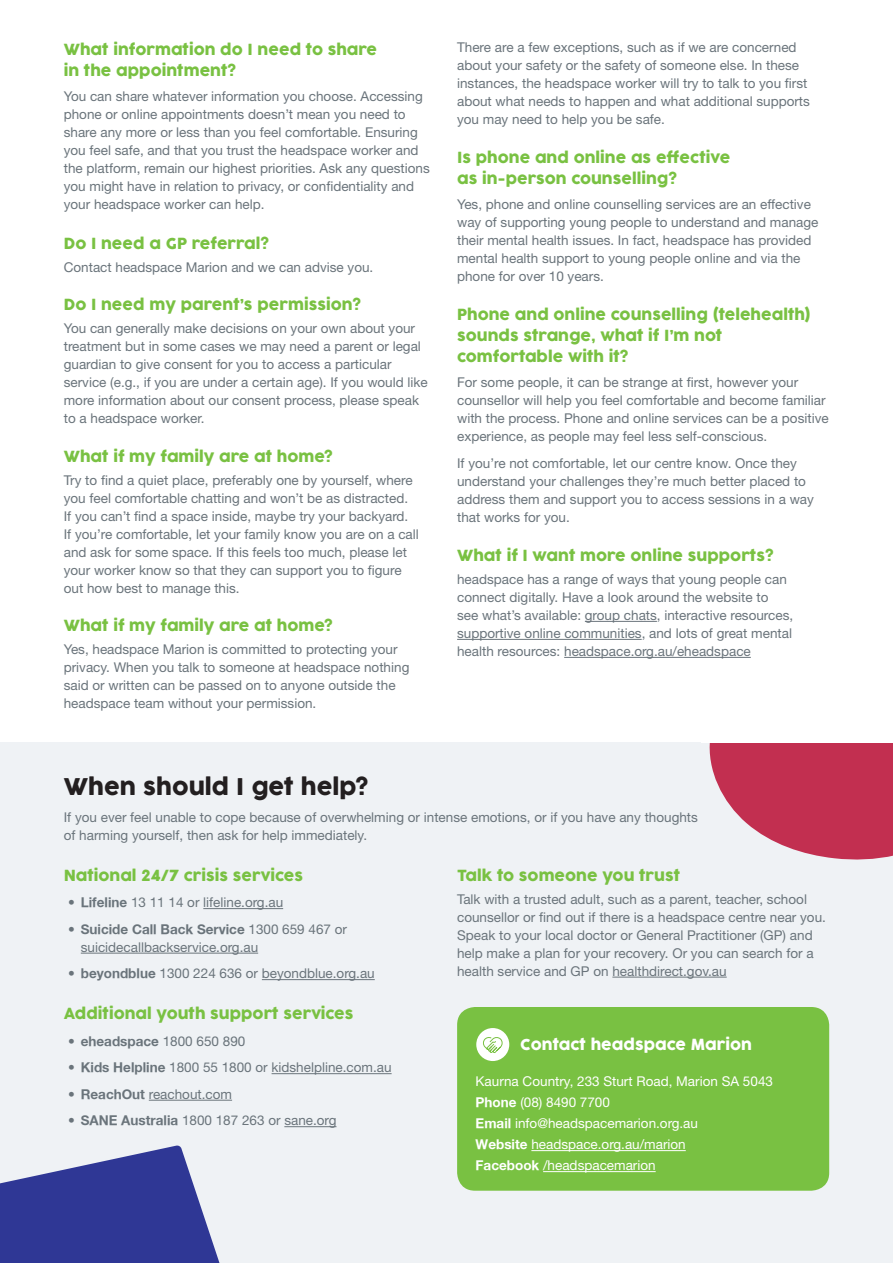
<style>
.page{position:relative;width:893px;height:1263px;background:#fff}
.page>*{position:absolute;margin:0;border:0;box-sizing:border-box;transform-origin:0 0}
.t1{font:22.5px "Cocogoose Pro";color:#231f20}
.t2{font:15px/21px "Cocogoose Pro";color:#79c142}
.t3{font:15px "Cocogoose Pro";color:#fff}
.t4{font:13.5px/18px "Helvetica Neue LT Pro";color:#6a747b}
.t5{font:13.5px "Helvetica Neue LT Pro";color:#fff}
.t6{font:700 13.5px "Helvetica Neue";color:#6a747b}
.s1{font-family:"Helvetica Neue";font-weight:700}
.s2{font-family:"Helvetica Neue LT Pro";font-weight:400}
</style>
<div class="page">
<div style="left:0;top:742px;width:893px;height:521px;background:#eff2f5"></div>
<hr style="left:203px;top:908px;width:80px;height:1px;background:#6a747b">
<hr style="left:81px;top:953px;width:177px;height:1px;background:#6a747b">
<hr style="left:262px;top:979px;width:113px;height:1px;background:#6a747b">
<hr style="left:272px;top:1073px;width:120px;height:1px;background:#6a747b">
<hr style="left:149px;top:1100px;width:83px;height:1px;background:#6a747b">
<hr style="left:284px;top:1126px;width:52px;height:1px;background:#6a747b">
<svg style="left:0;top:1145px;width:220px;height:118px"></svg>
<svg style="left:707px;top:742px;width:186px;height:118px;fill:#c22f50"></svg>
<div style="left:457px;top:1007px;width:372px;height:184px;background:#79c142;border-radius:18px"></div>
<hr style="left:612px;top:977px;width:115px;height:1px;background:#6a747b">
<div style="left:476px;top:1028px;width:33px;height:33px;background:#fff;border-radius:50%"></div>
<svg style="left:483px;top:1037px;width:20px;height:16px"></svg>
<hr style="left:531px;top:1150px;width:155px;height:1px;background:#fff">
<hr style="left:543px;top:1171px;width:113px;height:1px;background:#fff">
<hr style="left:585px;top:621px;width:72px;height:1px;background:#6a747b">
<hr style="left:457px;top:639px;width:185px;height:1px;background:#6a747b">
<hr style="left:564px;top:657px;width:187px;height:1px;background:#6a747b">
<p class="t2" style="left:64px;top:39px;width:315px">What information do I need to share in the appointment?</p>
<p class="t4" style="left:64px;top:87px;width:368px">You can share whatever information you choose. Accessing phone or online appointments doesn’t mean you need to share any more or less than you feel comfortable. Ensuring you feel safe, and that you trust the headspace worker and the platform, remain our highest priorities. Ask any questions you might have in relation to privacy, or confidentiality and your headspace worker can help.</p>
<p class="t2" style="left:64px;top:234px;width:207px">Do I need a GP referral?</p>
<p class="t4" style="left:64px;top:258px;width:311px">Contact headspace Marion and we can advise you.</p>
<p class="t2" style="left:64px;top:294px;width:299px">Do I need my parent’s permission?</p>
<p class="t4" style="left:64px;top:319px;width:366px">You can generally make decisions on your own about your treatment but in some cases we may need a parent or legal guardian to give consent for you to access a particular service (e.g., if you are under a certain age). If you would like more information about our consent process, please speak to a headspace worker.</p>
<p class="t2" style="left:64px;top:446px;width:270px">What if my family are at home?</p>
<p class="t4" style="left:64px;top:470px;width:350px">Try to find a quiet place, preferably one by yourself, where you feel comfortable chatting and won’t be as distracted.</p>
<p class="t4" style="left:64px;top:506px;width:346px">If you can’t find a space inside, maybe try your backyard.</p>
<p class="t4" style="left:64px;top:524px;width:357px">If you’re comfortable, let your family know you are on a call and ask for some space. If this feels too much, please let your worker know so that they can support you to figure out how best to manage this.</p>
<p class="t2" style="left:64px;top:615px;width:270px">What if my family are at home?</p>
<p class="t4" style="left:64px;top:640px;width:347px">Yes, headspace Marion is committed to protecting your privacy. When you talk to someone at headspace nothing said or written can be passed on to anyone outside the headspace team without your permission.</p>
<p class="t4" style="left:457px;top:38px;width:354px">There are a few exceptions, such as if we are concerned about your safety or the safety of someone else. In these instances, the headspace worker will try to talk to you first about what needs to happen and what additional supports you may need to help you be safe.</p>
<p class="t2" style="left:457px;top:148px;width:275px">Is phone and online as effective as in-person counselling?</p>
<p class="t4" style="left:457px;top:195px;width:363px">Yes, phone and online counselling services are an effective way of supporting young people to understand and manage their mental health issues. In fact, headspace has provided mental health support to young people online and via the phone for over 10 years.</p>
<p class="t2" style="left:457px;top:304px;width:355px">Phone and online counselling (telehealth) sounds strange, what if I’m not comfortable with it?</p>
<p class="t4" style="left:457px;top:373px;width:373px">For some people, it can be strange at first, however your counsellor will help you feel comfortable and become familiar with the process. Phone and online services can be a positive experience, as people may feel less self-conscious.</p>
<p class="t4" style="left:457px;top:453px;width:358px">If you’re not comfortable, let our centre know. Once they understand your challenges they’re much better placed to address them and support you to access sessions in a way that works for you.</p>
<p class="t2" style="left:457px;top:546px;width:318px">What if I want more online supports?</p>
<p class="t4" style="left:457px;top:570px;width:338px">headspace has a range of ways that young people can connect digitally. Have a look around the website to<br>see what’s available: group chats, interactive resources, supportive online communities, and lots of great mental health resources: headspace.org.au/eheadspace</p>
<p class="t1" style="left:64px;top:771px;width:306px">When should I get help?</p>
<p class="t4" style="left:64px;top:807px;width:636px">If you ever feel unable to cope because of overwhelming or intense emotions, or if you have any thoughts of harming yourself, then ask for help immediately.</p>
<p class="t2" style="left:64px;top:865px;width:241px">National 24/7 crisis services</p>
<p class="t4" style="left:68px;top:893px;width:217px"><span class="s1">• Lifeline</span> 13 11 14 or lifeline.org.au</p>
<p class="t4" style="left:81px;top:920px;width:268px;text-indent:-13px"><span class="s1">• Suicide Call Back Service</span> 1300 659 467 or suicidecallbackservice.org.au</p>
<p class="t4" style="left:68px;top:964px;width:308px"><span class="s1">• beyondblue</span> 1300 224 636 or beyondblue.org.au</p>
<p class="t2" style="left:64px;top:1004px;width:291px">Additional youth support services</p>
<p class="t6" style="left:68px;top:1033px;width:179px">• eheadspace <span class="s2">1800 650 890</span></p>
<p class="t4" style="left:68px;top:1058px;width:325px"><span class="s1">• Kids Helpline</span> 1800 55 1800 or kidshelpline.com.au</p>
<p class="t4" style="left:68px;top:1085px;width:166px"><span class="s1">• ReachOut</span> reachout.com</p>
<p class="t4" style="left:68px;top:1111px;width:270px"><span class="s1">• SANE Australia</span> 1800 187 263 or sane.org</p>
<p class="t2" style="left:457px;top:865px;width:225px">Talk to someone you trust</p>
<p class="t4" style="left:457px;top:890px;width:370px">Talk with a trusted adult, such as a parent, teacher, school counsellor or find out if there is a headspace centre near you.<br>Speak to your local doctor or General Practitioner (GP) and help make a plan for your recovery. Or you can search for a health service and GP on healthdirect.gov.au</p>
<p class="t3" style="left:520px;top:1034px;width:233px">Contact headspace Marion</p>
<p class="t5" style="left:476px;top:1073px;width:299px">Kaurna Country, 233 Sturt Road, Marion SA 5043</p>
<p class="t5" style="left:476px;top:1094px;width:136px"><span class="s1">Phone</span> (08) 8490 7700</p>
<p class="t5" style="left:476px;top:1115px;width:224px"><span class="s1">Email</span> info@headspacemarion.org.au</p>
<p class="t5" style="left:476px;top:1136px;width:212px"><span class="s1">Website</span> headspace.org.au/marion</p>
<p class="t5" style="left:476px;top:1157px;width:182px"><span class="s1">Facebook</span> /headspacemarion</p>
</div>
